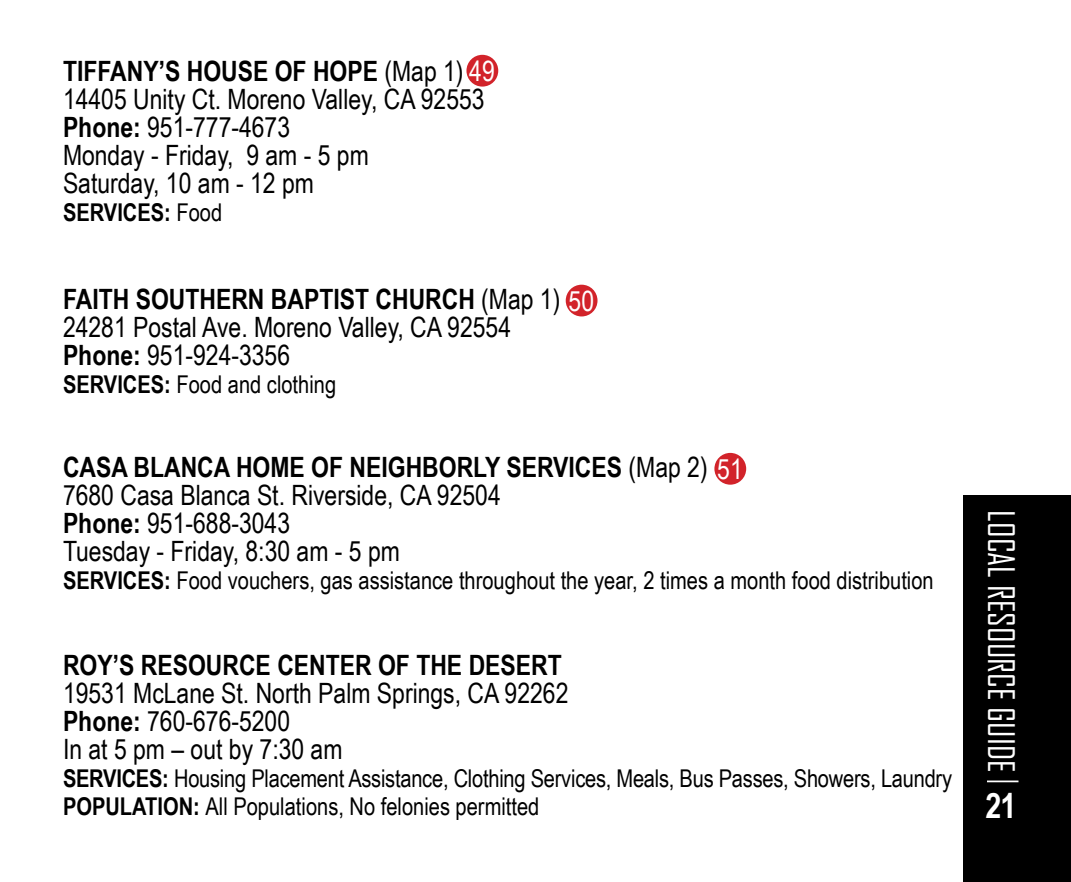
<style>
.page{position:relative;width:1071px;height:882px;background:#fff}
.page>*{position:absolute;margin:0;border:0;box-sizing:border-box;transform-origin:0 0}
.t1{font:35px "Agency FB";color:#fff}
.t2{font:700 35px "Arial Narrow";color:#fff}
.t3{font:28px/28px "Arial Narrow";color:#000}
.t4{font:700 28px "Arial Narrow";color:#000}
.t5{font:24.5px/28px "Arial Narrow";color:#000}
.t6{font:700 24.5px "Arial Narrow";color:#000}
.s1{font-weight:700}
.s2{color:#fff}
.s3{font-weight:400}
</style>
<div class="page">
<div style="left:963px;top:496px;width:108px;height:386px;background:#000"></div>
<hr style="left:987px;top:781px;width:31px;height:1px;background:#fff">
<div style="left:466px;top:55px;width:32px;height:32px;background:#d2232a;border-radius:50%"></div>
<div style="left:566px;top:285px;width:32px;height:31px;background:#d2232a;border-radius:50%"></div>
<div style="left:714px;top:453px;width:32px;height:32px;background:#d2232a;border-radius:50%"></div>
<p class="t3" style="left:63px;top:56px;width:433px"><span class="s1">TIFFANY’S HOUSE OF HOPE</span> (Map 1) <span class="s2">49<br></span>14405 Unity Ct. Moreno Valley, CA 92553<br><span class="s1">Phone:</span> 951-777-4673<br>Monday - Friday, 9 am - 5 pm<br>Saturday, 10 am - 12 pm</p>
<p class="t6" style="left:63px;top:194px;width:161px">SERVICES: <span class="s3">Food</span></p>
<p class="t3" style="left:63px;top:285px;width:533px"><span class="s1">FAITH SOUTHERN BAPTIST CHURCH</span> (Map 1) <span class="s2">50<br></span>24281 Postal Ave. Moreno Valley, CA 92554<br><span class="s1">Phone:</span> 951-924-3356</p>
<p class="t5" style="left:63px;top:370px;width:275px"><span class="s1">SERVICES:</span> Food and clothing</p>
<p class="t3" style="left:63px;top:452px;width:681px"><span class="s1">CASA BLANCA HOME OF NEIGHBORLY SERVICES</span> (Map 2) <span class="s2">51<br></span>7680 Casa Blanca St. Riverside, CA 92504<br><span class="s1">Phone:</span> 951-688-3043<br>Tuesday - Friday, 8:30 am - 5 pm</p>
<p class="t5" style="left:63px;top:566px;width:872px"><span class="s1">SERVICES:</span> Food vouchers, gas assistance throughout the year, 2 times a month food distribution</p>
<p class="t4" style="left:63px;top:644px;width:500px">ROY’S RESOURCE CENTER OF THE DESERT</p>
<p class="t3" style="left:63px;top:678px;width:507px">19531 McLane St. North Palm Springs, CA 92262<br><span class="s1">Phone:</span> 760-676-5200<br>In at 5 pm – out by 7:30 am</p>
<p class="t5" style="left:63px;top:763px;width:891px"><span class="s1">SERVICES:</span> Housing Placement Assistance, Clothing Services, Meals, Bus Passes, Showers, Laundry<br><span class="s1">POPULATION:</span> All Populations, No felonies permitted</p>
<p class="t1" style="left:1023px;top:510px;width:264px;rotate:90deg">LOCAL RESOURCE GUIDE</p>
<p class="t2" style="left:985px;top:779px;width:33px">21</p>
</div>
